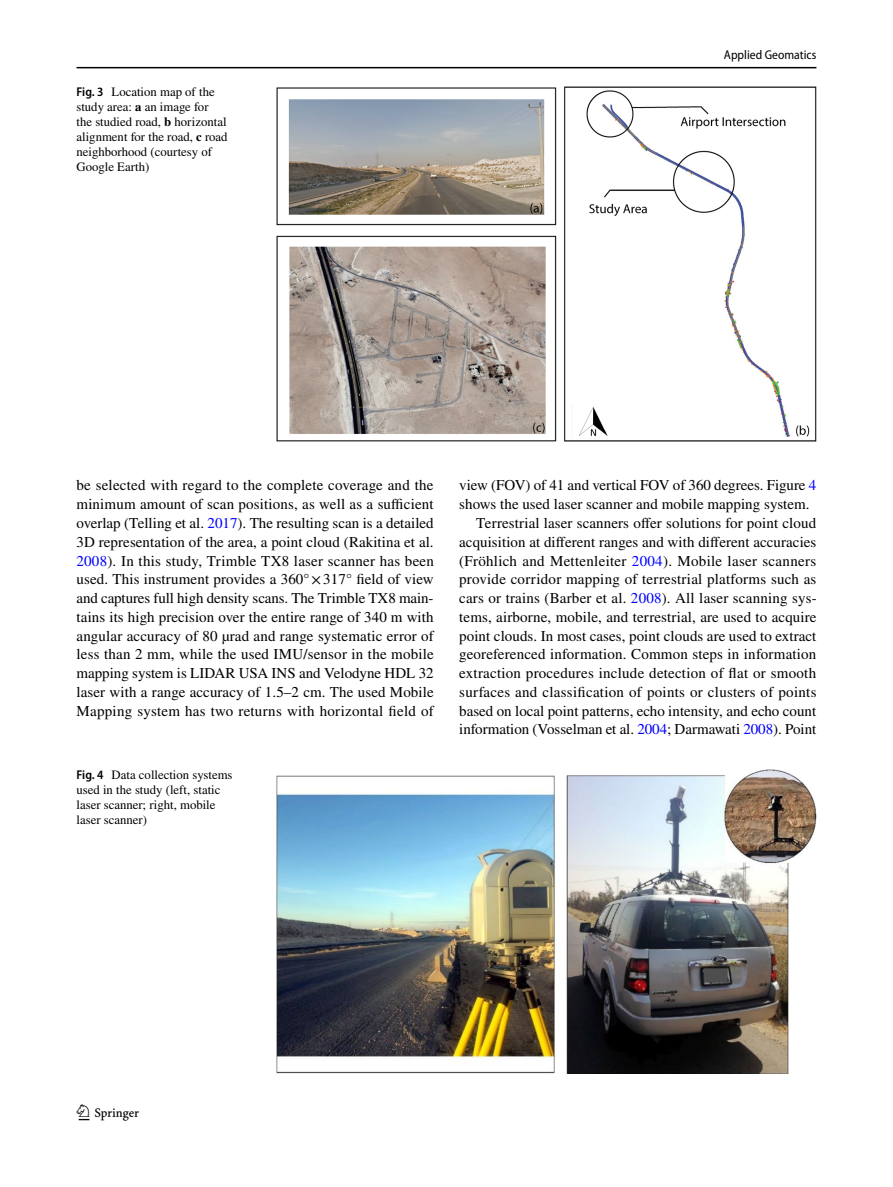
<style>
.page{position:relative;width:893px;height:1187px;background:#fff}
.page>*{position:absolute;margin:0;border:0;box-sizing:border-box;transform-origin:0 0}
.t1{font:22.5px "Springnew Regular 2";color:#000}
.t2{font:15px/18.8px "STIX";letter-spacing:.01em;color:#000;text-align:justify}
.t3{font:12.75px/15px "STIX";color:#000}
.t4{font:semi-condensed 12.75px "Myriad Pro";color:#000}
.s1{font-family:"Myriad Pro";font-weight:600;font-stretch:semi-condensed}
.s2{font-weight:700}
.s3{color:#00f}
</style>
<div class="page">
<hr style="left:77px;top:67px;width:739px;height:1px;background:#000">
<img style="left:276px;top:87px;width:540px;height:354px">
<img style="left:276px;top:769px;width:540px;height:304px">
<p class="t3" style="left:77px;top:85px;width:153px"><span class="s1">Fig. 3</span> Location map of the study area: <span class="s2">a</span> an image for<br>the studied road, <span class="s2">b</span> horizontal alignment for the road, <span class="s2">c</span> road neighborhood (courtesy of<br>Google Earth)</p>
<p class="t4" style="left:724px;top:48px;width:94px">Applied Geomatics</p>
<p class="t2" style="left:77px;top:477px;width:359px">be selected with regard to the complete coverage and the minimum amount of scan positions, as well as a sufficient overlap (Telling et al. <span class="s3">2017</span>). The resulting scan is a detailed 3D representation of the area, a point cloud (Rakitina et al.<br><span class="s3">2008</span>). In this study, Trimble TX8 laser scanner has been used. This instrument provides a 360°×317° field of view and captures full high density scans. The Trimble TX8 main&shy;tains its high precision over the entire range of 340 m with angular accuracy of 80 µrad and range systematic error of less than 2 mm, while the used IMU/sensor in the mobile mapping system is LIDAR USA INS and Velodyne HDL 32 laser with a range accuracy of 1.5–2 cm. The used Mobile Mapping system has two returns with horizontal field of</p>
<p class="t2" style="left:459px;top:477px;width:359px">view (FOV) of 41 and vertical FOV of 360 degrees. Figure <span class="s3">4</span></p>
<p class="t2" style="left:459px;top:496px;width:352px">shows the used laser scanner and mobile mapping system.</p>
<p class="t2" style="left:476px;top:514px;width:341px">Terrestrial laser scanners offer solutions for point cloud</p>
<p class="t2" style="left:459px;top:533px;width:359px">acquisition at different ranges and with different accuracies</p>
<p class="t2" style="left:459px;top:552px;width:358px">(Fröhlich and Mettenleiter <span class="s3">2004</span>). Mobile laser scanners</p>
<p class="t2" style="left:459px;top:571px;width:359px">provide corridor mapping of terrestrial platforms such as</p>
<p class="t2" style="left:459px;top:589px;width:359px">cars or trains (Barber et al. <span class="s3">2008</span>). All laser scanning sys-</p>
<p class="t2" style="left:459px;top:608px;width:359px">tems, airborne, mobile, and terrestrial, are used to acquire</p>
<p class="t2" style="left:459px;top:627px;width:359px">point clouds. In most cases, point clouds are used to extract</p>
<p class="t2" style="left:459px;top:646px;width:359px">georeferenced information. Common steps in information</p>
<p class="t2" style="left:459px;top:664px;width:358px">extraction procedures include detection of flat or smooth</p>
<p class="t2" style="left:459px;top:683px;width:359px">surfaces and classification of points or clusters of points</p>
<p class="t2" style="left:459px;top:702px;width:358px">based on local point patterns, echo intensity, and echo count</p>
<p class="t2" style="left:459px;top:721px;width:359px">information (Vosselman et al. <span class="s3">2004</span>; Darmawati <span class="s3">2008</span>). Point</p>
<p class="t3" style="left:77px;top:768px;width:158px"><span class="s1">Fig. 4</span> Data collection systems used in the study (left, static laser scanner; right, mobile laser scanner)</p>
<h1 class="t1" style="left:79px;top:1104px;width:62px">1 3</h1>
</div>
